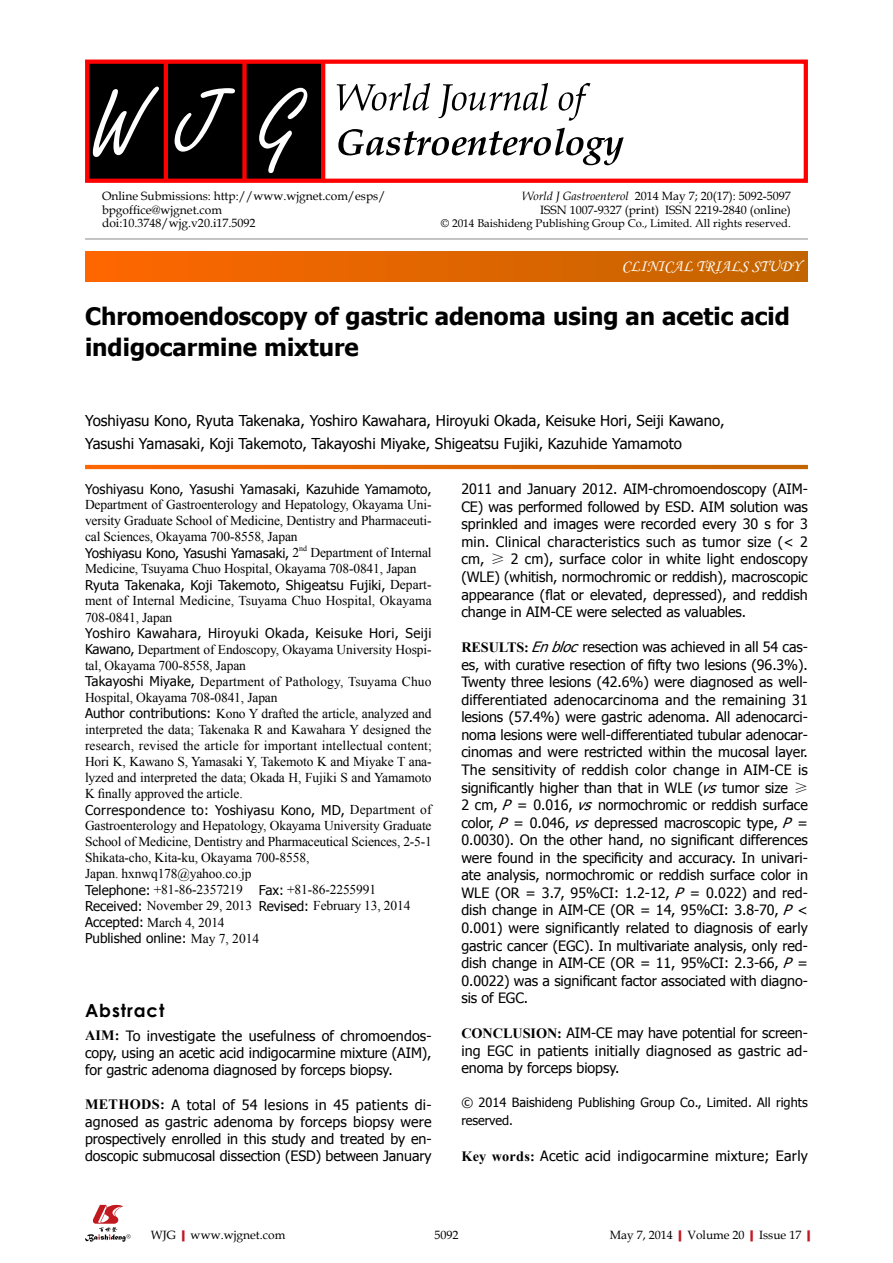
<style>
.page{position:relative;width:893px;height:1263px;background:#fff}
.page>*{position:absolute;margin:0;border:0;box-sizing:border-box;transform-origin:0 0}
.t1{font:700 24px/31.5px "Tahoma";color:#000}
.t2{font:700 18px "Century Gothic";letter-spacing:.05em;color:#000}
.t3{font:16.5px "Monotype Corsiva";color:#fff}
.t4{font:15px/22.5px "Tahoma";color:#000}
.t5{font:14.25px/17.5px "Tahoma";letter-spacing:-.005em;color:#000;text-align:justify}
.t6{font:14.25px "Tahoma";letter-spacing:.02em;color:#000}
.t7{font:13.5px/16px "Times New Roman";letter-spacing:-.01em;color:#000}
.t8{font:13.5px "Tahoma";letter-spacing:.005em;color:#000}
.t9{font:13.5px "Tahoma";letter-spacing:.025em;color:#000}
.t10{font:12.75px/17.5px "Tahoma";color:#000}
.t11{font:12px/13.5px "Book Antiqua";color:#000}
.t12{font:11.25px "Book Antiqua";color:#000}
.t13{font:7.8px "Times New Roman";color:#000}
.s1{font-style:italic}
.s2{font-family:"Times New Roman"}
.s3{font-family:"Sim Sun"}
.s4{font-family:"Times New Roman";font-weight:700}
.s5{font-family:"Tahoma"}
.s6{font-weight:700;color:#c01920}
</style>
<div class="page">
<hr style="left:85px;top:239px;width:723px;height:1px;background:#898989">
<svg style="left:85px;top:1205px;width:46px;height:37px"></svg>
<div style="left:87px;top:61px;width:236px;height:121px;background:#000"></div>
<hr style="left:164px;top:61px;width:4px;height:121px;background:#f00">
<div style="left:242px;top:61px;width:5px;height:121px;background:#f00"></div>
<hr style="left:321px;top:61px;width:4px;height:121px;background:#f00">
<div style="left:85px;top:60px;width:723px;height:123px;border:4px solid #f00"></div>
<svg style="left:259px;top:88px;width:48px;height:85px"></svg>
<svg style="left:175px;top:88px;width:60px;height:64px"></svg>
<svg style="left:93px;top:87px;width:66px;height:70px"></svg>
<svg style="left:337px;top:83px;width:253px;height:38px"></svg>
<svg style="left:338px;top:128px;width:286px;height:37px"></svg>
<svg style="left:85px;top:465px;width:723px;height:4px;background:#e06500"></svg>
<div style="left:85px;top:252px;width:723px;height:29px;background:linear-gradient(to right,#f60,#c16500)"></div>
<p class="t11" style="left:102px;top:189px;width:285px">Online Submissions: http://www.wjgnet.com/esps/ bpgoffice@wjgnet.com<br>doi:10.3748/wjg.v20.i17.5092</p>
<p class="t11" style="left:522px;top:189px;width:270px;text-align:right"><span class="s1">World J Gastroenterol</span> 2014 May 7; 20(17): 5092-5097<br>ISSN 1007-9327 (print) ISSN 2219-2840 (online)</p>
<p class="t12" style="left:441px;top:215px;width:352px">© 2014 Baishideng Publishing Group Co., Limited. All rights reserved.</p>
<p class="t3" style="left:688px;top:256px;width:114px">BRIEF AR ICLE</p>
<h1 class="t1" style="left:85px;top:298px;width:706px">Chromoendoscopy of gastric adenoma using an acetic acid indigocarmine mixture</h1>
<p class="t3" style="left:622px;top:256px;width:180px">CLINICAL TRIALS STUDY</p>
<p class="t4" style="left:85px;top:409px;width:641px">Yoshiyasu Kono, Ryuta Takenaka, Yoshiro Kawahara, Hiroyuki Okada, Keisuke Hori, Seiji Kawano,<br>Yasushi Yamasaki, Koji Takemoto, Takayoshi Miyake, Shigeatsu Fujiki, Kazuhide Yamamoto</p>
<p class="t8" style="left:85px;top:480px;width:348px">Yoshiyasu Kono, Yasushi Yamasaki, Kazuhide Yamamoto,</p>
<p class="t7" style="left:85px;top:496px;width:348px;text-align:justify">Department of Gastroenterology and Hepatology, Okayama Uni&shy;versity Graduate School of Medicine, Dentistry and Pharmaceuti&shy;cal Sciences, Okayama 700-8558, Japan</p>
<p class="t8" style="left:85px;top:544px;width:216px">Yoshiyasu Kono, Yasushi Yamasaki, <span class="s2">2</span></p>
<p class="t13" style="left:299px;top:543px;width:9px">nd</p>
<p class="t5" style="left:461px;top:479px;width:348px">2011 and January 2012. AIM-chromoendoscopy (AIM-CE) was performed followed by ESD. AIM solution was sprinkled and images were recorded every 30 s for 3 min. Clinical characteristics such as tumor size (&lt; 2 cm, <span class="s3">≥</span> 2 cm), surface color in white light endoscopy (WLE) (whitish, normochromic or reddish), macroscopic appearance (flat or elevated, depressed), and reddish change in AIM-CE were selected as valuables.</p>
<p class="t5" style="left:461px;top:637px;width:348px"><span class="s4">RESULTS:</span><span class="s1">Enbloc</span>resection was achieved in all 54 cas&shy;es, with curative resection of fifty two lesions (96.3%).<br>Twenty three lesions (42.6%) were diagnosed as well&shy;differentiated adenocarcinoma and the remaining 31 lesions (57.4%) were gastric adenoma. All adenocarci&shy;noma lesions were well-differentiated tubular adenocar&shy;cinomas and were restricted within the mucosal layer.<br>The sensitivity of reddish color change in AIM-CE is significantly higher than that in WLE (<span class="s1">vs</span> tumor size <span class="s3">≥ </span>2 cm, <span class="s1">P</span>= 0.016, <span class="s1">vs</span> normochromic or reddish surface color, <span class="s1">P</span>= 0.046, <span class="s1">vs</span> depressed macroscopic type, <span class="s1">P</span>= 0.0030). On the other hand, no significant differences were found in the specificity and accuracy. In univari&shy;ate analysis, normochromic or reddish surface color in WLE (OR = 3.7, 95%CI: 1.2-12, <span class="s1">P</span>= 0.022) and red&shy;dish change in AIM-CE (OR = 14, 95%CI: 3.8-70, <span class="s1">P</span>&lt; 0.001) were significantly related to diagnosis of early gastric cancer (EGC). In multivariate analysis, only red&shy;dish change in AIM-CE (OR = 11, 95%CI: 2.3-66, <span class="s1">P</span>= 0.0022) was a significant factor associated with diagno&shy;sis of EGC.</p>
<p class="t5" style="left:461px;top:1024px;width:348px"><span class="s4">CONCLUSION:</span> AIM-CE may have potential for screen&shy;ing EGC in patients initially diagnosed as gastric ad&shy;enoma by forceps biopsy.</p>
<p class="t10" style="left:461px;top:1093px;width:348px">© 2014 Baishideng Publishing Group Co., Limited. All rights reserved.</p>
<p class="t6" style="left:461px;top:1146px;width:348px"><span class="s4">Key words:</span> Acetic acid indigocarmine mixture; Early</p>
<p class="t7" style="left:85px;top:545px;width:348px;text-indent:225px">Department of Internal<br>Medicine, Tsuyama Chuo Hospital, Okayama 708-0841, Japan</p>
<p class="t8" style="left:85px;top:576px;width:348px">Ryuta Takenaka, Koji Takemoto, Shigeatsu Fujiki, <span class="s2">Depart-</span></p>
<p class="t7" style="left:85px;top:593px;width:348px">ment of Internal Medicine, Tsuyama Chuo Hospital, Okayama<br>708-0841, Japan</p>
<p class="t9" style="left:85px;top:624px;width:348px">Yoshiro Kawahara, Hiroyuki Okada, Keisuke Hori, Seiji</p>
<p class="t7" style="left:85px;top:641px;width:348px"><span class="s5">Kawano,</span> Department of Endoscopy, Okayama University Hospi&shy;tal, Okayama 700-8558, Japan<br><span class="s5">Takayoshi Miyake,</span> Department of Pathology, Tsuyama Chuo Hospital, Okayama 708-0841, Japan<br><span class="s5">Author contributions:</span> Kono Y drafted the article, analyzed and interpreted the data; Takenaka R and Kawahara Y designed the research, revised the article for important intellectual content; Hori K, Kawano S, Yamasaki Y, Takemoto K and Miyake T ana&shy;lyzed and interpreted the data; Okada H, Fujiki S and Yamamoto K finally approved the article.</p>
<p class="t8" style="left:85px;top:801px;width:348px">Correspondence to: Yoshiyasu Kono, MD, <span class="s2">Department of</span></p>
<p class="t7" style="left:85px;top:817px;width:348px">Gastroenterology and Hepatology, Okayama University Graduate School of Medicine, Dentistry and Pharmaceutical Sciences, 2-5-1<br>Shikata-cho, Kita-ku, Okayama 700-8558,<br>Japan. hxnwq178@yahoo.co.jp<br><span class="s5">Telephone:</span> +81-86-2357219 <span class="s5">Fax:</span> +81-86-2255991<br><span class="s5">Received:</span> November 29, 2013 <span class="s5">Revised:</span> February 13, 2014<br><span class="s5">Accepted:</span> March 4, 2014</p>
<p class="t8" style="left:85px;top:929px;width:176px">Published online: <span class="s2">May 7, 2014</span></p>
<p class="t2" style="left:85px;top:997px;width:81px">Abstract</p>
<p class="t5" style="left:85px;top:1026px;width:348px"><span class="s4">AIM:</span> To investigate the usefulness of chromoendos&shy;copy, using an acetic acid indigocarmine mixture (AIM), for gastric adenoma diagnosed by forceps biopsy.</p>
<p class="t5" style="left:85px;top:1095px;width:348px"><span class="s4">METHODS:</span> A total of 54 lesions in 45 patients di&shy;agnosed as gastric adenoma by forceps biopsy were prospectively enrolled in this study and treated by en&shy;doscopic submucosal dissection (ESD) between January</p>
<p class="t11" style="left:151px;top:1227px;width:136px">WJG<span class="s6">|</span>www.wjgnet.com</p>
<p class="t11" style="left:434px;top:1227px;width:25px">5092</p>
<p class="t11" style="left:610px;top:1227px;width:208px">May 7, 2014<span class="s6">|</span>Volume 20<span class="s6">|</span>Issue 17<span class="s6">|</span></p>
</div>
